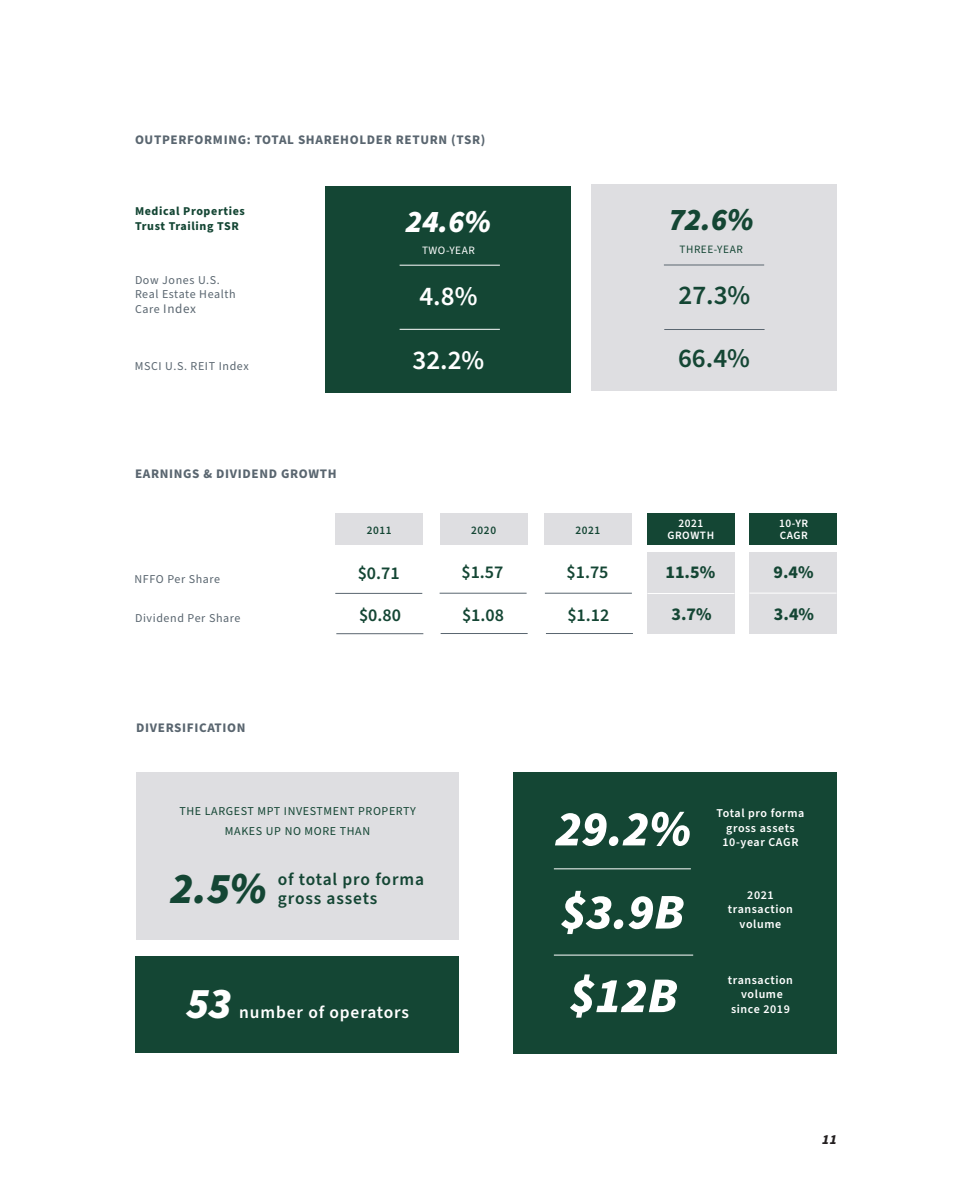
<style>
.page{position:relative;width:972px;height:1188px;background:#fff}
.page>*{position:absolute;margin:0;border:0;box-sizing:border-box;transform-origin:0 0}
.t1{font:italic 900 49.95px "Source Sans Pro";color:#fff}
.t2{font:italic 900 43.95px "Source Sans Pro";color:#144634}
.t3{font:italic 900 43.95px "Source Sans Pro";color:#fff}
.t4{font:italic 900 31.5px "Source Sans Pro";color:#fff}
.t5{font:italic 900 31.5px "Source Sans Pro";color:#144634}
.t6{font:600 27px "Source Sans Pro";color:#144634}
.t7{font:600 27px "Source Sans Pro";color:#fff}
.t8{font:600 18px "Source Sans Pro";color:#144634}
.t9{font:700 18px "Source Sans Pro";color:#144634}
.t10{font:600 17.4px/19.5px "Source Sans Pro";letter-spacing:.05em;color:#144634}
.t11{font:600 17.4px "Source Sans Pro";letter-spacing:.05em;color:#fff}
.t12{font:italic 900 13.5px "Source Sans Pro";color:#231f20}
.t13{font:700 13.05px "Source Sans Pro";letter-spacing:.05em;color:#5a6670}
.t14{font:13.05px "Source Sans Pro";letter-spacing:.05em;color:#5a6670}
.t15{font:600 12px/14.5px "Source Sans Pro";letter-spacing:.05em;color:#fff;text-align:center}
.t16{font:12px/14.5px "Source Sans Pro";letter-spacing:.05em;color:#5a6670}
.t17{font:12px/19.5px "Source Sans Pro";letter-spacing:.05em;color:#144634;text-align:center}
.t18{font:700 12px/14.5px "Source Sans Pro";letter-spacing:.05em;color:#144634}
.t19{font:600 11.25px "Source Sans Pro";letter-spacing:.05em;color:#fff}
.t20{font:600 11.25px "Source Sans Pro";letter-spacing:.05em;color:#144634}
.t21{font:11.25px "Source Sans Pro";letter-spacing:.05em;color:#144634}
.t22{font:11.25px "Source Sans Pro";letter-spacing:.05em;color:#fff}
.s1{font-size:12px}
</style>
<div class="page">
<div style="left:135px;top:956px;width:324px;height:97px;background:#144634"></div>
<div style="left:136px;top:772px;width:323px;height:168px;background:#dedee1"></div>
<div style="left:336px;top:514px;width:87px;height:31px;background:#dedee1"></div>
<div style="left:592px;top:184px;width:245px;height:206px;background:#dedee1"></div>
<div style="left:513px;top:772px;width:324px;height:281px;background:#144634"></div>
<div style="left:326px;top:186px;width:245px;height:206px;background:#144634"></div>
<hr style="left:400px;top:329px;width:100px;height:1px;background:#fff">
<hr style="left:400px;top:265px;width:100px;height:1px;background:#fff">
<hr style="left:664px;top:329px;width:101px;height:1px;background:#5a6670">
<hr style="left:664px;top:265px;width:100px;height:1px;background:#5a6670">
<hr style="left:554px;top:868px;width:137px;height:1px;background:#fff">
<hr style="left:554px;top:955px;width:139px;height:1px;background:#fff">
<div style="left:440px;top:514px;width:87px;height:31px;background:#dedee1"></div>
<div style="left:545px;top:514px;width:87px;height:31px;background:#dedee1"></div>
<div style="left:647px;top:514px;width:87px;height:31px;background:#144634"></div>
<div style="left:750px;top:514px;width:87px;height:31px;background:#144634"></div>
<div style="left:647px;top:552px;width:87px;height:82px;background:#dedee1"></div>
<div style="left:750px;top:552px;width:87px;height:82px;background:#dedee1"></div>
<hr style="left:336px;top:633px;width:87px;height:1px;background:#5a6670">
<hr style="left:335px;top:593px;width:87px;height:1px;background:#5a6670">
<hr style="left:441px;top:633px;width:87px;height:1px;background:#5a6670">
<hr style="left:440px;top:593px;width:87px;height:1px;background:#5a6670">
<hr style="left:546px;top:633px;width:87px;height:1px;background:#5a6670">
<hr style="left:545px;top:593px;width:87px;height:1px;background:#5a6670">
<hr style="left:647px;top:593px;width:87px;height:1px;background:#fff">
<hr style="left:750px;top:593px;width:87px;height:1px;background:#fff">
<p class="t13" style="left:135px;top:131px;width:352px">OUTPERFORMING: TOTAL SHAREHOLDER RETURN (TSR)</p>
<p class="t18" style="left:135px;top:204px;width:111px">Medical Properties<br>Trust Trailing TSR</p>
<p class="t16" style="left:135px;top:273px;width:102px">Dow Jones U.S.<br>Real Estate Health</p>
<p class="t14" style="left:135px;top:300px;width:63px"><span class="s1">Care</span> Index</p>
<p class="t16" style="left:135px;top:359px;width:116px">MSCI U.S. REIT Index</p>
<p class="t4" style="left:406px;top:199px;width:87px">24.6%</p>
<p class="t22" style="left:422px;top:242px;width:54px">TWO-YEAR</p>
<p class="t7" style="left:419px;top:278px;width:60px">4.8%</p>
<p class="t7" style="left:412px;top:342px;width:73px">32.2%</p>
<p class="t13" style="left:135px;top:465px;width:203px">EARNINGS &amp; DIVIDEND GROWTH</p>
<p class="t16" style="left:134px;top:572px;width:87px">NFFO Per Share</p>
<p class="t16" style="left:135px;top:611px;width:107px">Dividend Per Share</p>
<p class="t20" style="left:367px;top:522px;width:26px">2011</p>
<p class="t20" style="left:471px;top:522px;width:26px">2020</p>
<p class="t20" style="left:575px;top:522px;width:26px">2021</p>
<p class="t8" style="left:358px;top:561px;width:44px">$0.71</p>
<p class="t8" style="left:359px;top:603px;width:44px">$0.80</p>
<p class="t8" style="left:461px;top:560px;width:44px">$1.57</p>
<p class="t8" style="left:462px;top:603px;width:44px">$1.08</p>
<p class="t8" style="left:567px;top:560px;width:44px">$1.75</p>
<p class="t8" style="left:567px;top:603px;width:44px">$1.12</p>
<p class="t13" style="left:136px;top:719px;width:111px">DIVERSIFICATION</p>
<p class="t5" style="left:668px;top:198px;width:87px">72.6%</p>
<p class="t21" style="left:680px;top:241px;width:65px">THREE-YEAR</p>
<p class="t6" style="left:678px;top:277px;width:73px">27.3%</p>
<p class="t6" style="left:678px;top:340px;width:73px">66.4%</p>
<p class="t19" style="left:678px;top:516px;width:26px">2021</p>
<p class="t19" style="left:667px;top:527px;width:48px">GROWTH</p>
<p class="t9" style="left:665px;top:560px;width:51px">11.5%</p>
<p class="t9" style="left:671px;top:602px;width:42px">3.7%</p>
<p class="t19" style="left:779px;top:516px;width:30px">10-YR</p>
<p class="t19" style="left:780px;top:527px;width:30px">CAGR</p>
<p class="t9" style="left:773px;top:560px;width:42px">9.4%</p>
<p class="t9" style="left:774px;top:602px;width:42px">3.4%</p>
<p class="t17" style="left:179px;top:802px;width:238px">THE LARGEST MPT INVESTMENT PROPERTY<br>MAKES UP NO MORE THAN</p>
<p class="t2" style="left:171px;top:858px;width:98px">2.5%</p>
<p class="t10" style="left:278px;top:870px;width:148px">of total pro forma gross assets</p>
<p class="t3" style="left:186px;top:973px;width:47px">53</p>
<p class="t11" style="left:239px;top:1001px;width:171px">number of operators</p>
<p class="t1" style="left:556px;top:794px;width:137px">29.2%</p>
<p class="t15" style="left:717px;top:806px;width:89px">Total pro forma gross assets<br>10-year CAGR</p>
<p class="t1" style="left:561px;top:877px;width:125px">$3.9B</p>
<p class="t15" style="left:747px;top:888px;width:28px">2021</p>
<p class="t15" style="left:728px;top:903px;width:67px">transaction</p>
<p class="t15" style="left:740px;top:917px;width:43px">volume</p>
<p class="t1" style="left:569px;top:961px;width:110px">$12B</p>
<p class="t15" style="left:728px;top:973px;width:67px">transaction</p>
<p class="t15" style="left:741px;top:987px;width:43px">volume</p>
<p class="t15" style="left:731px;top:1002px;width:60px">since 2019</p>
<p class="t12" style="left:822px;top:1130px;width:16px">11</p>
</div>
